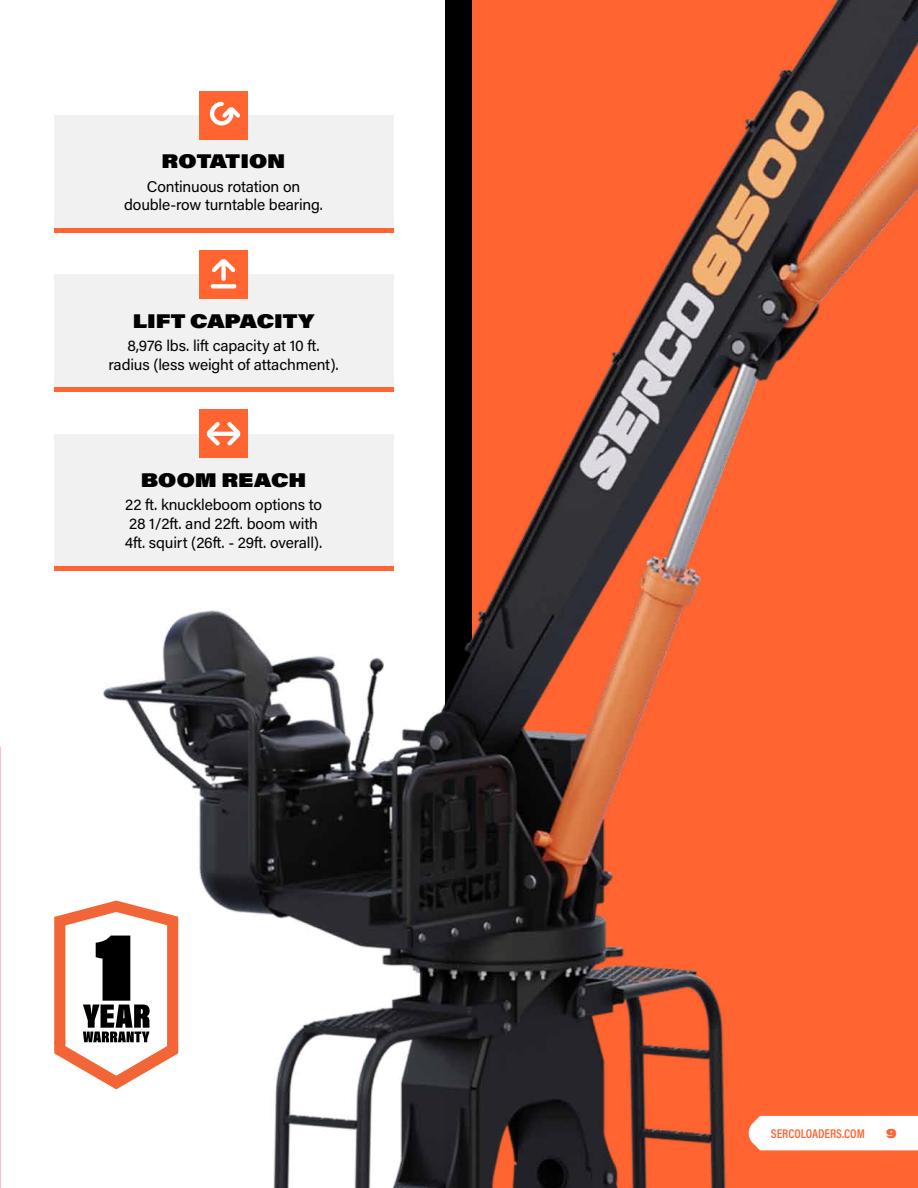
<style>
.page{position:relative;width:918px;height:1188px;background:#fff}
.page>*{position:absolute;margin:0;border:0;box-sizing:border-box;transform-origin:0 0}
.t1{font:900 19.5px "Acumin Pro Wide";color:#000}
.t2{font:15.6px/18.8px "Acumin Pro";letter-spacing:-.01em;color:#000;text-align:center}
.t3{font:600 12.75px "Acumin Pro Cond";color:#ff6431}
.t4{font:900 12.75px "Acumin Pro Wide";color:#ff6431}
</style>
<div class="page">
<img style="left:0;top:746px;width:1px;height:442px">
<div style="left:54px;top:115px;width:339px;height:113px;background:#f1f1f2"></div>
<div style="left:54px;top:228px;width:339px;height:5px;background:#ff6431"></div>
<div style="left:54px;top:274px;width:339px;height:114px;background:#f1f1f2"></div>
<hr style="left:54px;top:388px;width:339px;height:4px;background:#ff6431">
<div style="left:54px;top:434px;width:339px;height:133px;background:#f1f1f2"></div>
<hr style="left:54px;top:567px;width:339px;height:4px;background:#ff6431">
<img style="left:104px;top:0;width:814px;height:1188px">
<svg style="left:54px;top:889px;width:135px;height:213px"></svg>
<svg style="left:749px;top:1116px;width:169px;height:34px"></svg>
<p class="t1" style="left:162px;top:147px;width:125px">ROTATION</p>
<p class="t2" style="left:124px;top:176px;width:200px">Continuous rotation on double-row turntable bearing.</p>
<p class="t1" style="left:133px;top:306px;width:183px">LIFT CAPACITY</p>
<p class="t2" style="left:109px;top:336px;width:232px">8,976 lbs. lift capacity at 10 ft. radius (less weight of attachment).</p>
<p class="t1" style="left:141px;top:465px;width:167px">BOOM REACH</p>
<p class="t2" style="left:125px;top:495px;width:199px;text-align:left">22 ft. knuckleboom options to<br>28 1/2ft. and 22ft. boom with<br>4ft. squirt (26ft. - 29ft. overall).</p>
<p class="t3" style="left:771px;top:1125px;width:95px">SERCOLOADERS.COM</p>
<p class="t4" style="left:886px;top:1123px;width:12px">9</p>
</div>
